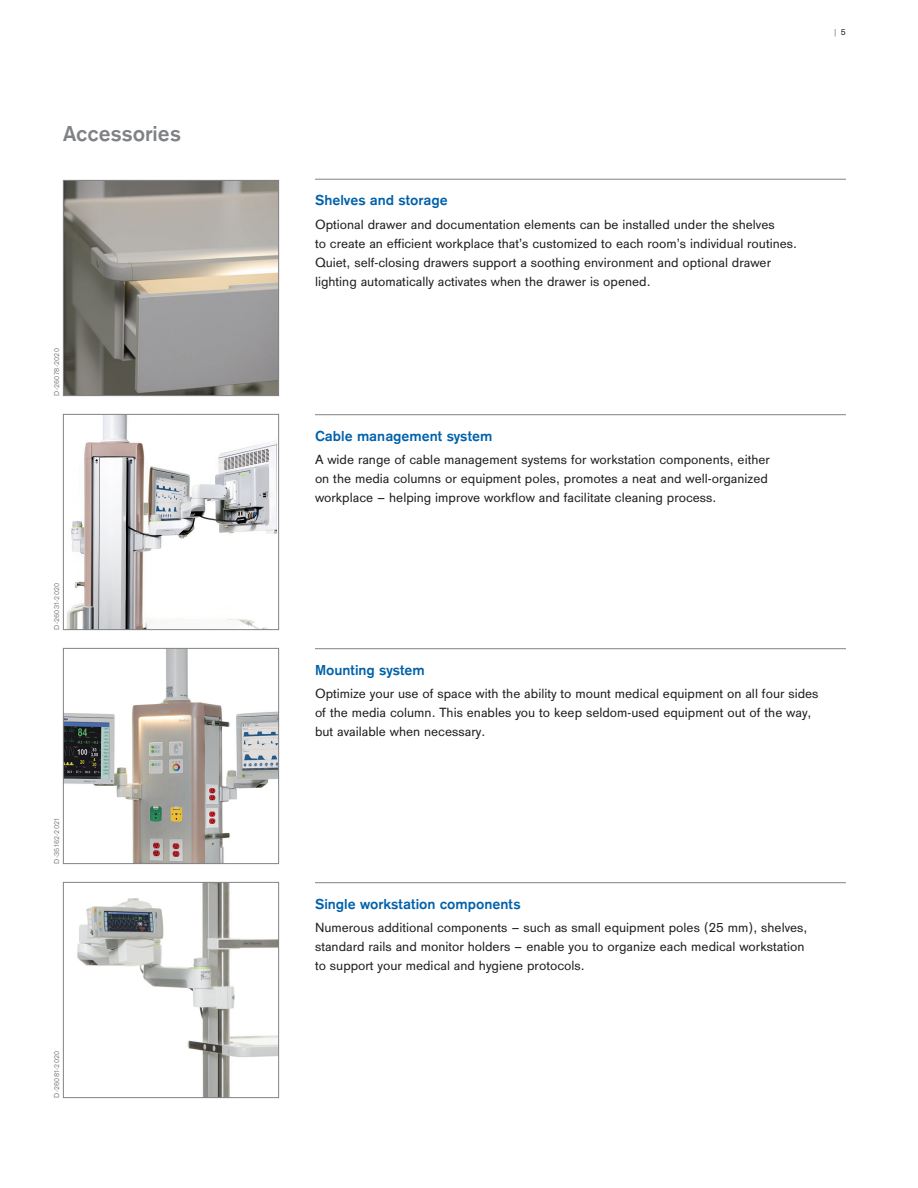
<style>
.page{position:relative;width:918px;height:1188px;background:#fff}
.page>*{position:absolute;margin:0;border:0;box-sizing:border-box;transform-origin:0 0}
.Heads_15{font:700 22.5px "Draeger Sans";color:#808285}
.Subhead_Blue_with_Ru{font:700 15px "Draeger Sans";color:#0161aa}
.Text{font:13.8px/19.2px "Draeger Sans";color:#231f20}
.t1{font:9px "Draeger Sans";color:#808285}
.Bildnummer_60_Schwar{font:7.5px "Draeger Sans";letter-spacing:.025em;color:#808285}
.s1{color:#231f20}
</style>
<div class="page">
<img style="left:65px;top:182px;width:212px;height:212px">
<div style="left:63px;top:180px;width:216px;height:216px;border:1px solid #808285"></div>
<img style="left:67px;top:416px;width:209px;height:212px">
<div style="left:63px;top:414px;width:216px;height:216px;border:1px solid #808285"></div>
<img style="left:65px;top:650px;width:212px;height:212px">
<div style="left:63px;top:648px;width:216px;height:216px;border:1px solid #808285"></div>
<img style="left:77px;top:884px;width:200px;height:212px">
<div style="left:63px;top:882px;width:216px;height:216px;border:1px solid #808285"></div>
<hr style="left:315px;top:179px;width:531px;height:1px;background:#808285">
<hr style="left:315px;top:414px;width:531px;height:1px;background:#808285">
<hr style="left:315px;top:648px;width:531px;height:1px;background:#808285">
<hr style="left:315px;top:882px;width:531px;height:1px;background:#808285">
<p class="Heads_15" style="left:63px;top:118px;width:119px">Accessories</p>
<p class="Bildnummer_60_Schwar" style="left:51px;top:396px;width:49px;rotate:-90deg">D-26078-2020</p>
<p class="Bildnummer_60_Schwar" style="left:51px;top:630px;width:49px;rotate:-90deg">D-26031-2020</p>
<p class="Bildnummer_60_Schwar" style="left:51px;top:864px;width:47px;rotate:-90deg">D-35162-2021</p>
<p class="Bildnummer_60_Schwar" style="left:51px;top:1098px;width:49px;rotate:-90deg">D-26081-2020</p>
<p class="t1" style="left:833px;top:26px;width:14px">| <span class="s1">5</span></p>
<p class="Subhead_Blue_with_Ru" style="left:315px;top:190px;width:134px">Shelves and storage</p>
<p class="Text" style="left:315px;top:214px;width:484px">Optional drawer and documentation elements can be installed under the shelves<br>to create an efficient workplace that’s customized to each room’s individual routines.<br>Quiet, self-closing drawers support a soothing environment and optional drawer lighting automatically activates when the drawer is opened.</p>
<p class="Subhead_Blue_with_Ru" style="left:315px;top:425px;width:179px">Cable management system</p>
<p class="Text" style="left:315px;top:449px;width:456px">A wide range of cable management systems for workstation components, either on the media columns or equipment poles, promotes a neat and well-organized workplace ‒ helping improve workflow and facilitate cleaning process.</p>
<p class="Subhead_Blue_with_Ru" style="left:315px;top:659px;width:111px">Mounting system</p>
<p class="Text" style="left:315px;top:683px;width:505px">Optimize your use of space with the ability to mount medical equipment on all four sides of the media column. This enables you to keep seldom-used equipment out of the way, but available when necessary.</p>
<p class="Subhead_Blue_with_Ru" style="left:315px;top:893px;width:207px">Single workstation components</p>
<p class="Text" style="left:315px;top:917px;width:494px">Numerous additional components ‒ such as small equipment poles (25 mm), shelves, standard rails and monitor holders ‒ enable you to organize each medical workstation to support your medical and hygiene protocols.</p>
</div>
